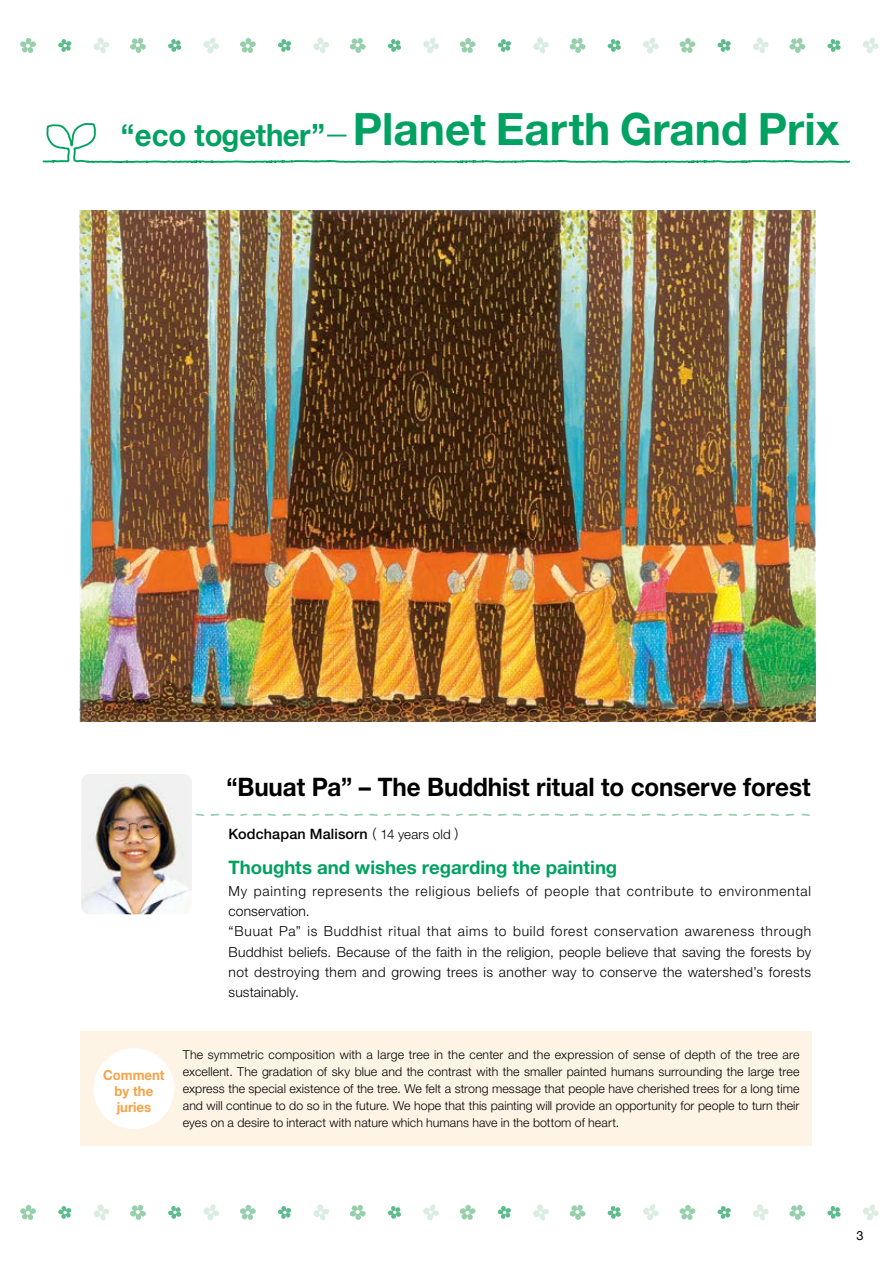
<style>
.page{position:relative;width:893px;height:1263px;background:#fff}
.page>*{position:absolute;margin:0;border:0;box-sizing:border-box;transform-origin:0 0}
.t1{font:700 44.7px "Helvetica Neue LT Std";color:#00a161}
.t2{font:700 30.9px "Helvetica Neue LT Std";color:#00a161;scale:.95 1}
.t3{font:700 25.5px "Helvetica Neue LT Std";letter-spacing:-.005em;color:#000;scale:.95 1}
.t4{font:700 18.6px "Helvetica Neue LT Std";letter-spacing:-.005em;color:#00a161}
.t5{font:500 14.4px "Helvetica Neue LT Std";letter-spacing:.01em;color:#000}
.t6{font:300 13.8px/20.2px "Helvetica Neue LT Std";letter-spacing:.035em;color:#000}
.t7{font:700 13.8px/15.9px "Helvetica Neue LT Std";color:#f5a347;text-align:center;scale:.95 1}
.t8{font:12.75px "Helvetica Neue";color:#000}
.t9{font:300 12.3px/17px "Helvetica Neue LT Std";letter-spacing:.005em;color:#000;text-align:justify}
.s1{font-family:"UD Shin Go NT Pr 6 N";font-weight:300;font-size:13.35px}
.s2{font-weight:300;font-size:13.35px}
</style>
<div class="page">
<svg style="left:94px;top:37px;width:15px;height:17px"></svg>
<svg style="left:20px;top:38px;width:16px;height:15px"></svg>
<svg style="left:130px;top:38px;width:16px;height:15px"></svg>
<svg style="left:58px;top:39px;width:13px;height:13px"></svg>
<svg style="left:203px;top:37px;width:16px;height:17px"></svg>
<svg style="left:168px;top:39px;width:13px;height:13px"></svg>
<svg style="left:313px;top:37px;width:16px;height:17px"></svg>
<svg style="left:240px;top:38px;width:16px;height:15px"></svg>
<svg style="left:350px;top:38px;width:16px;height:15px"></svg>
<svg style="left:278px;top:39px;width:13px;height:13px"></svg>
<svg style="left:423px;top:37px;width:16px;height:17px"></svg>
<svg style="left:388px;top:39px;width:13px;height:13px"></svg>
<svg style="left:533px;top:37px;width:16px;height:17px"></svg>
<svg style="left:460px;top:38px;width:16px;height:15px"></svg>
<svg style="left:570px;top:38px;width:16px;height:15px"></svg>
<svg style="left:498px;top:39px;width:13px;height:13px"></svg>
<svg style="left:643px;top:37px;width:16px;height:17px"></svg>
<svg style="left:608px;top:39px;width:13px;height:13px"></svg>
<svg style="left:753px;top:37px;width:16px;height:17px"></svg>
<svg style="left:679px;top:38px;width:16px;height:15px"></svg>
<svg style="left:789px;top:38px;width:16px;height:15px"></svg>
<svg style="left:717px;top:39px;width:14px;height:13px"></svg>
<svg style="left:863px;top:37px;width:15px;height:17px"></svg>
<svg style="left:827px;top:39px;width:14px;height:13px"></svg>
<svg style="left:94px;top:1204px;width:15px;height:16px"></svg>
<svg style="left:20px;top:1205px;width:16px;height:15px"></svg>
<svg style="left:130px;top:1205px;width:16px;height:15px"></svg>
<svg style="left:58px;top:1206px;width:13px;height:13px"></svg>
<svg style="left:203px;top:1204px;width:16px;height:16px"></svg>
<svg style="left:168px;top:1206px;width:13px;height:13px"></svg>
<svg style="left:313px;top:1204px;width:16px;height:16px"></svg>
<svg style="left:240px;top:1205px;width:16px;height:15px"></svg>
<svg style="left:350px;top:1205px;width:16px;height:15px"></svg>
<svg style="left:278px;top:1206px;width:13px;height:13px"></svg>
<svg style="left:423px;top:1204px;width:16px;height:16px"></svg>
<svg style="left:388px;top:1206px;width:13px;height:13px"></svg>
<svg style="left:533px;top:1204px;width:16px;height:16px"></svg>
<svg style="left:460px;top:1205px;width:16px;height:15px"></svg>
<svg style="left:570px;top:1205px;width:16px;height:15px"></svg>
<svg style="left:498px;top:1206px;width:13px;height:13px"></svg>
<svg style="left:643px;top:1204px;width:16px;height:16px"></svg>
<svg style="left:608px;top:1206px;width:13px;height:13px"></svg>
<svg style="left:753px;top:1204px;width:16px;height:16px"></svg>
<svg style="left:679px;top:1205px;width:16px;height:15px"></svg>
<svg style="left:789px;top:1205px;width:16px;height:15px"></svg>
<svg style="left:717px;top:1206px;width:14px;height:13px"></svg>
<svg style="left:863px;top:1204px;width:15px;height:16px"></svg>
<svg style="left:827px;top:1206px;width:14px;height:13px"></svg>
<img style="left:80px;top:210px;width:735px;height:512px">
<img style="left:81px;top:774px;width:111px;height:140px">
<svg style="left:42px;top:123px;width:694px;height:40px"></svg>
<svg style="left:736px;top:160px;width:115px;height:3px"></svg>
<div style="left:81px;top:1031px;width:731px;height:115px;background:#fef4e5"></div>
<div style="left:94px;top:1048px;width:80px;height:81px;background:#fff;border-radius:50%"></div>
<svg style="left:600px;top:813px;width:21px;height:3px"></svg>
<svg style="left:555px;top:813px;width:8px;height:3px"></svg>
<svg style="left:585px;top:814px;width:8px;height:2px"></svg>
<svg style="left:570px;top:814px;width:9px;height:2px"></svg>
<svg style="left:671px;top:813px;width:22px;height:3px"></svg>
<svg style="left:627px;top:813px;width:8px;height:3px"></svg>
<svg style="left:657px;top:814px;width:8px;height:2px"></svg>
<svg style="left:642px;top:814px;width:8px;height:2px"></svg>
<svg style="left:743px;top:813px;width:7px;height:3px"></svg>
<svg style="left:699px;top:813px;width:8px;height:3px"></svg>
<svg style="left:728px;top:814px;width:9px;height:2px"></svg>
<svg style="left:714px;top:814px;width:8px;height:2px"></svg>
<svg style="left:756px;top:813px;width:23px;height:3px"></svg>
<svg style="left:785px;top:814px;width:9px;height:2px"></svg>
<svg style="left:384px;top:813px;width:7px;height:3px"></svg>
<svg style="left:369px;top:814px;width:9px;height:2px"></svg>
<svg style="left:354px;top:814px;width:9px;height:2px"></svg>
<svg style="left:240px;top:813px;width:7px;height:3px"></svg>
<svg style="left:196px;top:813px;width:8px;height:3px"></svg>
<svg style="left:226px;top:814px;width:8px;height:2px"></svg>
<svg style="left:211px;top:814px;width:8px;height:2px"></svg>
<svg style="left:325px;top:813px;width:23px;height:3px"></svg>
<svg style="left:312px;top:813px;width:7px;height:3px"></svg>
<svg style="left:253px;top:813px;width:23px;height:3px"></svg>
<svg style="left:297px;top:814px;width:9px;height:2px"></svg>
<svg style="left:282px;top:814px;width:9px;height:2px"></svg>
<svg style="left:456px;top:813px;width:7px;height:3px"></svg>
<svg style="left:397px;top:813px;width:23px;height:3px"></svg>
<svg style="left:441px;top:814px;width:9px;height:2px"></svg>
<svg style="left:426px;top:814px;width:9px;height:2px"></svg>
<svg style="left:528px;top:813px;width:21px;height:3px"></svg>
<svg style="left:469px;top:813px;width:23px;height:3px"></svg>
<svg style="left:513px;top:814px;width:9px;height:2px"></svg>
<svg style="left:498px;top:814px;width:9px;height:2px"></svg>
<svg style="left:801px;top:813px;width:9px;height:3px"></svg>
<h2 class="t2" style="left:121px;top:116px;width:241px">“eco together”<sup>ー</sup></h2>
<h1 class="t1" style="left:353px;top:101px;width:488px">Planet Earth Grand Prix</h1>
<h3 class="t3" style="left:226px;top:771px;width:616px">“Buuat Pa” – The Buddhist ritual to conserve forest</h3>
<p class="t5" style="left:229px;top:825px;width:240px">Kodchapan Malisorn<span class="s1">（</span> <span class="s2">14 years old</span> <span class="s1">）</span></p>
<h3 class="t4" style="left:229px;top:856px;width:390px">Thoughts and wishes regarding the painting</h3>
<p class="t6" style="left:229px;top:881px;width:584px">My painting represents the religious beliefs of people that contribute to environmental conservation.<br>“Buuat Pa” is Buddhist ritual that aims to build forest conservation awareness through Buddhist beliefs. Because of the faith in the religion, people believe that saving the forests by not destroying them and growing trees is another way to conserve the watershed’s forests sustainably.</p>
<p class="t7" style="left:103px;top:1067px;width:66px">Comment by the juries</p>
<p class="t9" style="left:183px;top:1045px;width:618px">The symmetric composition with a large tree in the center and the expression of sense of depth of the tree are excellent. The gradation of sky blue and the contrast with the smaller painted humans surrounding the large tree express the special existence of the tree. We felt a strong message that people have cherished trees for a long time and will continue to do so in the future. We hope that this painting will provide an opportunity for people to turn their eyes on a desire to interact with nature which humans have in the bottom of heart.</p>
<p class="t8" style="left:856px;top:1226px;width:9px">3</p>
</div>
